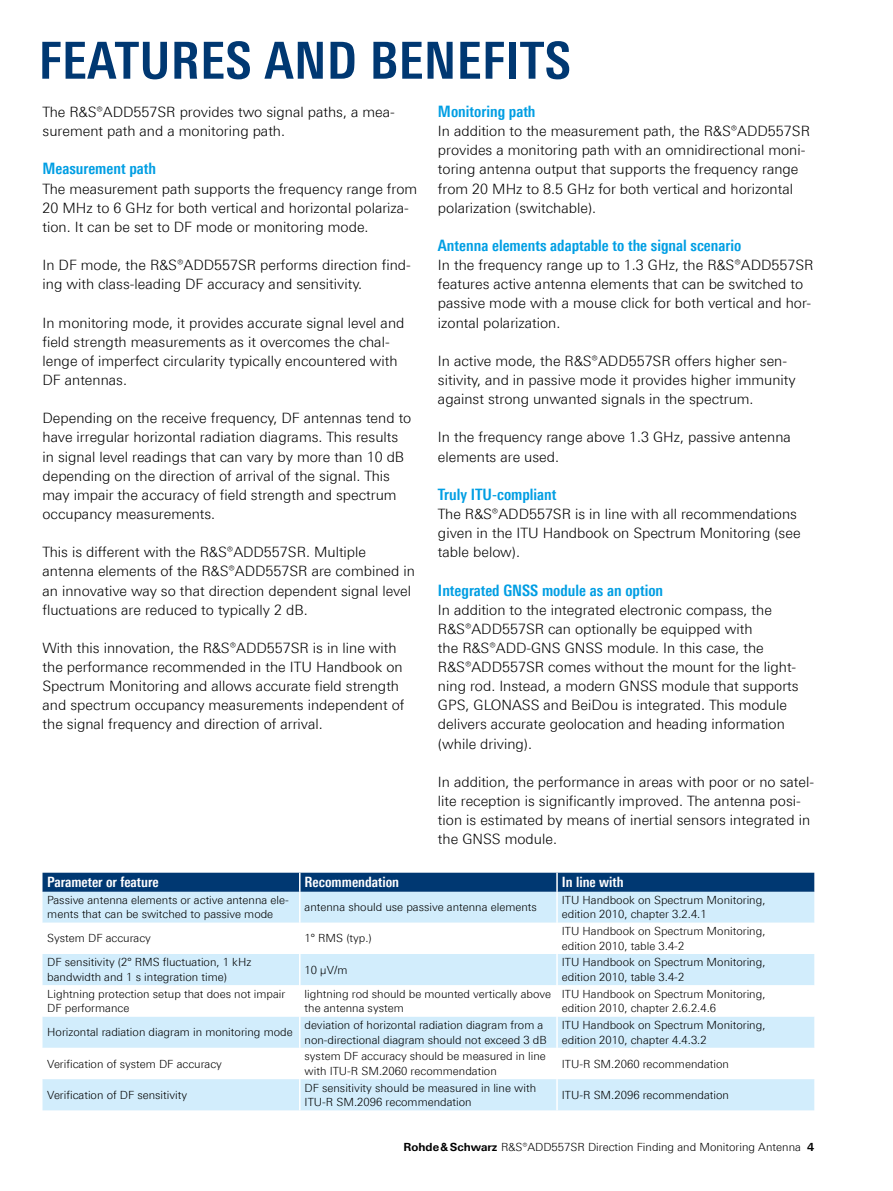
<style>
.page{position:relative;width:893px;height:1191px;background:#fff}
.page>*{position:absolute;margin:0;border:0;box-sizing:border-box;transform-origin:0 0}
.Seiten_Headline_34Pt{font:700 51px "Linotype Univers 620 Cn";letter-spacing:.01em;color:#003872}
.Absatzfett_cyan{font:700 15.75px "Linotype Univers 620 Cn";color:#009ee3}
.Haupttext{font:300 14.25px/19.2px "Linotype Univers 330";color:#000}
.Haupttext_ohne_Absta{font:300 14.25px/19.2px "Linotype Univers 330";color:#000}
.Tabellenueberschrift{font:700 14.25px "Linotype Univers 620 Cn";color:#fff}
.Tabelletext{font:300 11.25px/14.7px "Linotype Univers 330";color:#000}
.s1{font-family:"Linotype Univers 630";font-weight:700}
</style>
<div class="page">
<svg style="left:43px;top:872px;width:771px;height:20px;background:#0c4178"></svg>
<div style="left:43px;top:892px;width:771px;height:218px;background:#d2edfc"></div>
<svg style="left:43px;top:922px;width:771px;height:157px"></svg>
<hr style="left:299px;top:892px;width:2px;height:30px;background:#fff">
<hr style="left:556px;top:892px;width:2px;height:30px;background:#fff">
<hr style="left:299px;top:922px;width:2px;height:32px;background:#fff">
<hr style="left:556px;top:922px;width:2px;height:32px;background:#fff">
<hr style="left:299px;top:954px;width:2px;height:31px;background:#fff">
<hr style="left:556px;top:954px;width:2px;height:31px;background:#fff">
<hr style="left:299px;top:1016px;width:2px;height:31px;background:#fff">
<hr style="left:556px;top:1016px;width:2px;height:31px;background:#fff">
<hr style="left:299px;top:1047px;width:2px;height:32px;background:#fff">
<hr style="left:556px;top:1047px;width:2px;height:32px;background:#fff">
<hr style="left:299px;top:1079px;width:2px;height:31px;background:#fff">
<hr style="left:556px;top:1079px;width:2px;height:31px;background:#fff">
<hr style="left:299px;top:985px;width:2px;height:31px;background:#fff">
<hr style="left:556px;top:985px;width:2px;height:31px;background:#fff">
<hr style="left:299px;top:872px;width:2px;height:20px;background:#fff">
<hr style="left:556px;top:872px;width:2px;height:20px;background:#fff">
<p class="Seiten_Headline_34Pt" style="left:39px;top:30px;width:533px">FEATURES AND BENEFITS</p>
<p class="Absatzfett_cyan" style="left:438px;top:102px;width:99px">Monitoring path</p>
<p class="Haupttext_ohne_Absta" style="left:438px;top:121px;width:374px">In addition to the measurement path, the R&amp;S®ADD557SR provides a monitoring path with an omnidirectional moni&shy;toring antenna output that supports the frequency range from 20 MHz to 8.5 GHz for both vertical and horizontal polarization (switchable).</p>
<p class="Absatzfett_cyan" style="left:438px;top:236px;width:305px">Antenna elements adaptable to the signal scenario</p>
<p class="Haupttext_ohne_Absta" style="left:438px;top:255px;width:377px">In the frequency range up to 1.3 GHz, the R&amp;S®ADD557SR features active antenna elements that can be switched to passive mode with a mouse click for both vertical and hor&shy;izontal polarization.</p>
<p class="Haupttext" style="left:438px;top:351px;width:359px">In active mode, the R&amp;S®ADD557SR offers higher sen&shy;sitivity, and in passive mode it provides higher immunity against strong unwanted signals in the spectrum.</p>
<p class="Haupttext" style="left:438px;top:427px;width:354px">In the frequency range above 1.3 GHz, passive antenna elements are used.</p>
<p class="Absatzfett_cyan" style="left:438px;top:485px;width:120px">Truly ITU-compliant</p>
<p class="Haupttext_ohne_Absta" style="left:438px;top:504px;width:364px">The R&amp;S®ADD557SR is in line with all recommendations given in the ITU Handbook on Spectrum Monitoring (see table below).</p>
<p class="Absatzfett_cyan" style="left:438px;top:580px;width:227px">Integrated GNSS module as an option</p>
<p class="Haupttext_ohne_Absta" style="left:438px;top:600px;width:362px">In addition to the integrated electronic compass, the R&amp;S®ADD557SR can optionally be equipped with<br>the R&amp;S®ADD-GNS GNSS module. In this case, the R&amp;S®ADD557SR comes without the mount for the light&shy;ning rod. Instead, a modern GNSS module that supports GPS, GLONASS and BeiDou is integrated. This module delivers accurate geolocation and heading information (while driving).</p>
<p class="Haupttext" style="left:438px;top:772px;width:378px">In addition, the performance in areas with poor or no satel&shy;lite reception is significantly improved. The antenna posi&shy;tion is estimated by means of inertial sensors integrated in the GNSS module.</p>
<p class="Haupttext_ohne_Absta" style="left:43px;top:102px;width:354px">The R&amp;S®ADD557SR provides two signal paths, a mea&shy;surement path and a monitoring path.</p>
<p class="Absatzfett_cyan" style="left:43px;top:159px;width:115px">Measurement path</p>
<p class="Haupttext_ohne_Absta" style="left:43px;top:179px;width:376px">The measurement path supports the frequency range from<br>20 MHz to 6 GHz for both vertical and horizontal polariza&shy;tion. It can be set to DF mode or monitoring mode.</p>
<p class="Haupttext" style="left:43px;top:255px;width:370px">In DF mode, the R&amp;S®ADD557SR performs direction find&shy;ing with class-leading DF accuracy and sensitivity.</p>
<p class="Haupttext" style="left:43px;top:313px;width:363px">In monitoring mode, it provides accurate signal level and field strength measurements as it overcomes the chal&shy;lenge of imperfect circularity typically encountered with DF antennas.</p>
<p class="Haupttext" style="left:43px;top:408px;width:370px">Depending on the receive frequency, DF antennas tend to have irregular horizontal radiation diagrams. This results in signal level readings that can vary by more than 10 dB depending on the direction of arrival of the signal. This may impair the accuracy of field strength and spectrum occupancy measurements.</p>
<p class="Haupttext" style="left:43px;top:542px;width:374px">This is different with the R&amp;S®ADD557SR. Multiple antenna elements of the R&amp;S®ADD557SR are combined in an innovative way so that direction dependent signal level fluctuations are reduced to typically 2 dB.</p>
<p class="Haupttext" style="left:43px;top:638px;width:363px">With this innovation, the R&amp;S®ADD557SR is in line with the performance recommended in the ITU Handbook on Spectrum Monitoring and allows accurate field strength and spectrum occupancy measurements independent of the signal frequency and direction of arrival.</p>
<p class="Tabellenueberschrift" style="left:47px;top:874px;width:113px">Parameter or feature</p>
<p class="Tabellenueberschrift" style="left:305px;top:874px;width:96px">Recommendation</p>
<p class="Tabellenueberschrift" style="left:562px;top:874px;width:63px">In line with</p>
<p class="Tabelletext" style="left:47px;top:892px;width:243px">Passive antenna elements or active antenna ele&shy;ments that can be switched to passive mode</p>
<p class="Tabelletext" style="left:305px;top:899px;width:234px">antenna should use passive antenna elements</p>
<p class="Tabelletext" style="left:562px;top:892px;width:205px">ITU Handbook on Spectrum Monitoring,</p>
<p class="Tabelletext" style="left:562px;top:907px;width:146px">edition 2010, chapter 3.2.4.1</p>
<p class="Tabelletext" style="left:47px;top:931px;width:105px">System DF accuracy</p>
<p class="Tabelletext" style="left:305px;top:931px;width:69px">1° RMS (typ.)</p>
<p class="Tabelletext" style="left:47px;top:955px;width:206px">DF sensitivity (2° RMS fluctuation, 1 kHz bandwidth and 1 s integration time)</p>
<p class="Tabelletext" style="left:305px;top:962px;width:44px">10 µV/m</p>
<p class="Tabelletext" style="left:562px;top:923px;width:205px">ITU Handbook on Spectrum Monitoring,</p>
<p class="Tabelletext" style="left:562px;top:938px;width:124px">edition 2010, table 3.4-2</p>
<p class="Tabelletext" style="left:562px;top:955px;width:205px">ITU Handbook on Spectrum Monitoring,</p>
<p class="Tabelletext" style="left:562px;top:969px;width:124px">edition 2010, table 3.4-2</p>
<p class="Tabelletext" style="left:47px;top:986px;width:240px">Lightning protection setup that does not impair<br>DF performance</p>
<p class="Tabelletext" style="left:305px;top:986px;width:248px">lightning rod should be mounted vertically above the antenna system</p>
<p class="Tabelletext" style="left:562px;top:986px;width:205px">ITU Handbook on Spectrum Monitoring,</p>
<p class="Tabelletext" style="left:562px;top:1000px;width:156px">edition 2010, chapter 2.6.2.4.6</p>
<p class="Tabelletext" style="left:47px;top:1024px;width:247px">Horizontal radiation diagram in monitoring mode</p>
<p class="Tabelletext" style="left:305px;top:1017px;width:244px">deviation of horizontal radiation diagram from a non-directional diagram should not exceed 3 dB</p>
<p class="Tabelletext" style="left:562px;top:1017px;width:205px">ITU Handbook on Spectrum Monitoring,</p>
<p class="Tabelletext" style="left:562px;top:1032px;width:146px">edition 2010, chapter 4.4.3.2</p>
<p class="Tabelletext" style="left:47px;top:1056px;width:176px">Verification of system DF accuracy</p>
<p class="Tabelletext" style="left:305px;top:1048px;width:243px">system DF accuracy should be measured in line with ITU-R SM.2060 recommendation</p>
<p class="Tabelletext" style="left:562px;top:1056px;width:169px">ITU-R SM.2060 recommendation</p>
<p class="Tabelletext" style="left:47px;top:1087px;width:141px">Verification of DF sensitivity</p>
<p class="Tabelletext" style="left:305px;top:1080px;width:233px">DF sensitivity should be measured in line with<br>ITU-R SM.2096 recommendation</p>
<p class="Tabelletext" style="left:562px;top:1087px;width:169px">ITU-R SM.2096 recommendation</p>
<p class="Tabelletext" style="left:404px;top:1139px;width:412px"><span class="s1">Rohde&amp;Schwarz</span> R&amp;S®ADD557SR Direction Finding and Monitoring Antenna <span class="s1">4</span></p>
</div>
